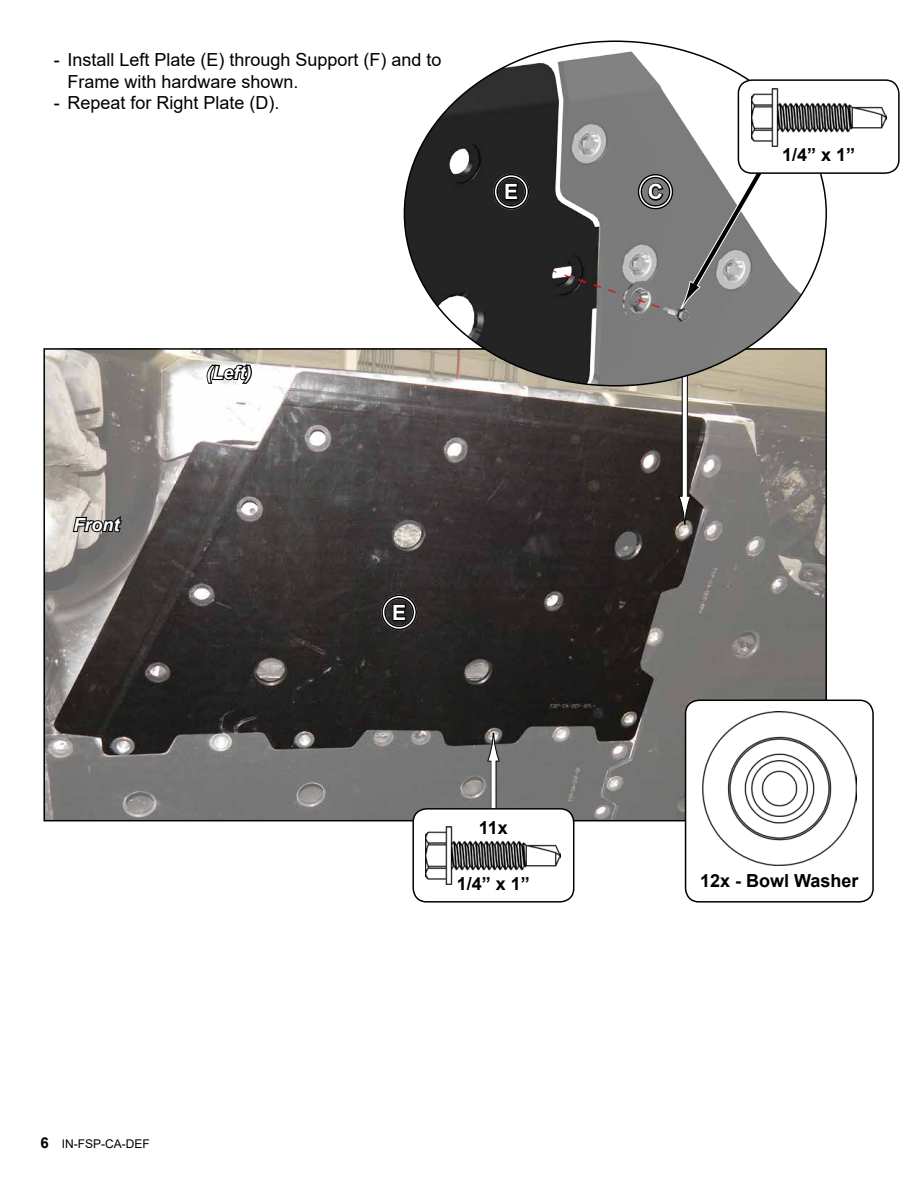
<style>
.page{position:relative;width:918px;height:1188px;background:#fff}
.page>*{position:absolute;margin:0;border:0;box-sizing:border-box;transform-origin:0 0}
.t1{font:700 21px "Arial";color:#fff}
.t2{font:18px/21.6px "Arial";color:#000}
.t3{font:700 18px "Arial";color:#000}
.t4{font:italic 700 18px "Arial";color:#fff}
.t5{font:12px "Arial";color:#000}
.s1{font-weight:700;font-size:15px}
</style>
<div class="page">
<img style="left:46px;top:351px;width:778px;height:467px">
<svg style="left:71px;top:514px;width:52px;height:21px"></svg>
<div style="left:381px;top:595px;width:36px;height:35px;border:4px solid #fff;border-radius:50%"></div>
<div style="left:381px;top:595px;width:36px;height:35px;border:1px solid #000;border-radius:50%"></div>
<div style="left:384px;top:598px;width:30px;height:29px;border:1px solid #000;border-radius:50%"></div>
<svg style="left:391px;top:603px;width:16px;height:19px"></svg>
<svg style="left:205px;top:362px;width:48px;height:23px"></svg>
<div style="left:491px;top:761px;width:5px;height:94px;background:#fff"></div>
<svg style="left:487px;top:733px;width:13px;height:29px"></svg>
<div style="left:682px;top:294px;width:5px;height:203px;background:#fff"></div>
<div style="left:682px;top:294px;width:6px;height:203px;border:1px solid #000"></div>
<svg style="left:678px;top:496px;width:13px;height:29px"></svg>
<img style="left:404px;top:43px;width:422px;height:343px">
<svg style="left:680px;top:150px;width:95px;height:160px"></svg>
<div style="left:638px;top:174px;width:35px;height:36px;border:4px solid #fff;border-radius:50%"></div>
<div style="left:638px;top:174px;width:35px;height:36px;border:1px solid #000;border-radius:50%"></div>
<div style="left:641px;top:177px;width:29px;height:30px;border:1px solid #000;border-radius:50%"></div>
<svg style="left:646px;top:181px;width:19px;height:21px"></svg>
<div style="left:493px;top:174px;width:36px;height:36px;border:4px solid #fff;border-radius:50%"></div>
<div style="left:493px;top:174px;width:36px;height:36px;border:1px solid #000;border-radius:50%"></div>
<div style="left:496px;top:177px;width:30px;height:30px;border:1px solid #000;border-radius:50%"></div>
<svg style="left:504px;top:182px;width:15px;height:20px"></svg>
<div style="left:686px;top:700px;width:187px;height:202px;background:#fff;border-radius:14px"></div>
<div style="left:685px;top:700px;width:189px;height:203px;border:2px solid #000;border-radius:14px"></div>
<img style="left:702px;top:711px;width:155px;height:154px">
<div style="left:413px;top:809px;width:161px;height:93px;background:#fff;border-radius:14px"></div>
<div style="left:412px;top:808px;width:162px;height:95px;border:2px solid #000;border-radius:14px"></div>
<img style="left:426px;top:826px;width:135px;height:58px">
<div style="left:738px;top:80px;width:161px;height:93px;background:#fff;border-radius:14px"></div>
<div style="left:738px;top:79px;width:162px;height:95px;border:2px solid #000;border-radius:14px"></div>
<img style="left:751px;top:89px;width:135px;height:57px">
<p class="t2" style="left:67px;top:49px;width:376px;text-indent:-14px">- Install Left Plate (E) through Support (F) and to<br>Frame with hardware shown.</p>
<p class="t2" style="left:54px;top:92px;width:227px">- Repeat for Right Plate (D).</p>
<p class="t1" style="left:504px;top:177px;width:16px">E</p>
<p class="t1" style="left:648px;top:177px;width:17px">C</p>
<p class="t4" style="left:73px;top:513px;width:47px">Front</p>
<p class="t4" style="left:207px;top:361px;width:46px">(Left)</p>
<p class="t1" style="left:392px;top:598px;width:16px">E</p>
<p class="t3" style="left:782px;top:142px;width:75px">1/4” x 1”</p>
<p class="t3" style="left:479px;top:815px;width:31px">11x</p>
<p class="t3" style="left:457px;top:871px;width:75px">1/4” x 1”</p>
<p class="t3" style="left:700px;top:868px;width:160px">12x - Bowl Washer</p>
<p class="t5" style="left:40px;top:1135px;width:111px"><span class="s1">6</span> IN-FSP-CA-DEF</p>
</div>
